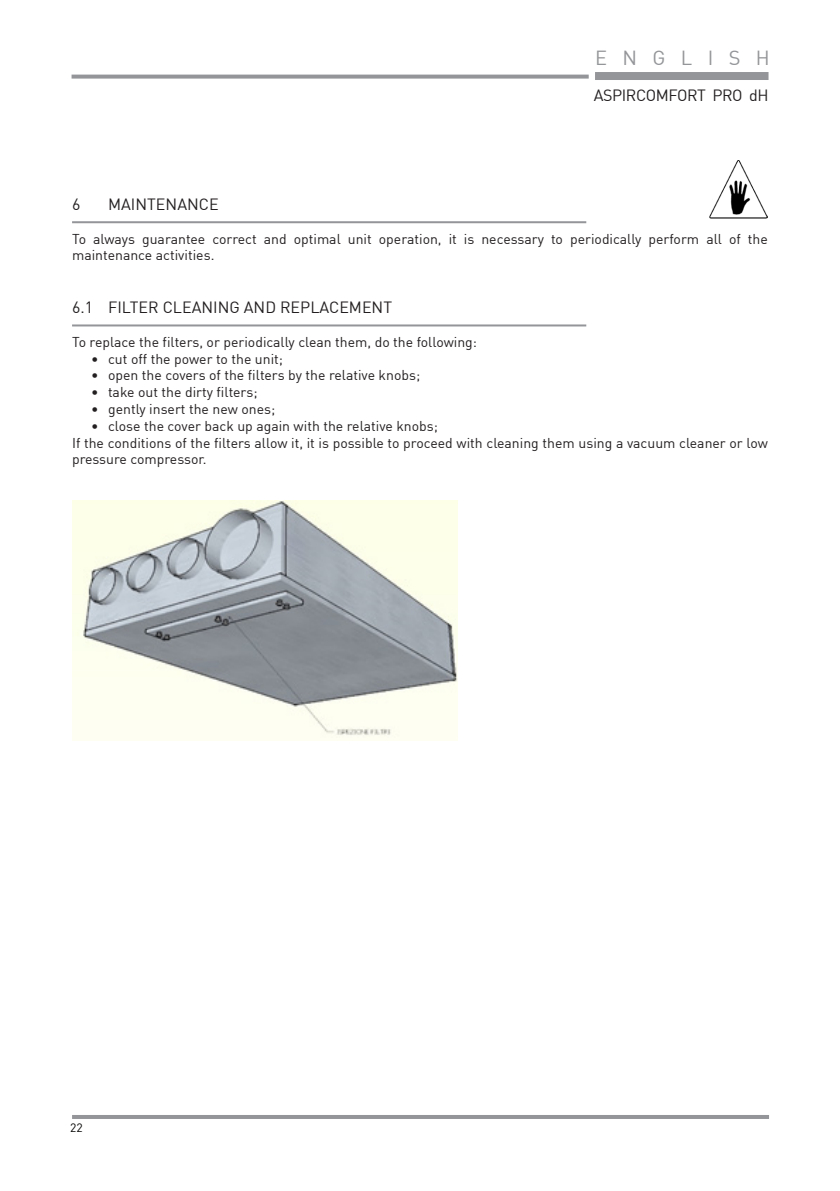
<style>
.page{position:relative;width:840px;height:1191px;background:#fff}
.page>*{position:absolute;margin:0;border:0;box-sizing:border-box;transform-origin:0 0}
.t1{font:20px "DIN";letter-spacing:.77em;color:#939598}
.t2{font:16px "DIN";color:#231f20}
.t3{font:16px "DIN";letter-spacing:-.025em;color:#231f20}
.t4{font:14px/16.8px "DIN";color:#231f20}
.t5{font:12px "DIN";color:#040503}
</style>
<div class="page">
<hr style="left:72px;top:1115px;width:696px;height:4px;background:#939598">
<svg style="left:71px;top:75px;width:517px;height:4px;background:#9e9fa2"></svg>
<div style="left:594px;top:72px;width:174px;height:8px;background:#939598"></div>
<hr style="left:72px;top:221px;width:514px;height:2px;background:#939598">
<hr style="left:72px;top:324px;width:514px;height:2px;background:#939598">
<img style="left:72px;top:501px;width:384px;height:239px">
<img style="left:709px;top:160px;width:58px;height:59px">
<h1 class="t1" style="left:594px;top:45px;width:176px">ENGLISH</h1>
<p class="t3" style="left:593px;top:85px;width:176px">ASPIRCOMFORT PRO dH</p>
<p class="t2" style="left:72px;top:194px;width:10px">6</p>
<p class="t2" style="left:108px;top:194px;width:112px">MAINTENANCE</p>
<p class="t4" style="left:72px;top:230px;width:697px">To always guarantee correct and optimal unit operation, it is necessary to periodically perform all of the maintenance activities.</p>
<p class="t2" style="left:72px;top:297px;width:321px">6.1 FILTER CLEANING AND REPLACEMENT</p>
<p class="t4" style="left:72px;top:333px;width:406px">To replace the filters, or periodically clean them, do the following:</p>
<p class="t4" style="left:91px;top:350px;width:193px">• cut off the power to the unit;</p>
<p class="t4" style="left:91px;top:367px;width:330px">• open the covers of the filters by the relative knobs;</p>
<p class="t4" style="left:91px;top:383px;width:168px">• take out the dirty filters;</p>
<p class="t4" style="left:91px;top:400px;width:185px">• gently insert the new ones;</p>
<p class="t4" style="left:91px;top:417px;width:348px">• close the cover back up again with the relative knobs;</p>
<p class="t4" style="left:72px;top:434px;width:697px">If the conditions of the filters allow it, it is possible to proceed with cleaning them using a vacuum cleaner or low pressure compressor.</p>
<p class="t5" style="left:70px;top:1120px;width:14px">22</p>
</div>
